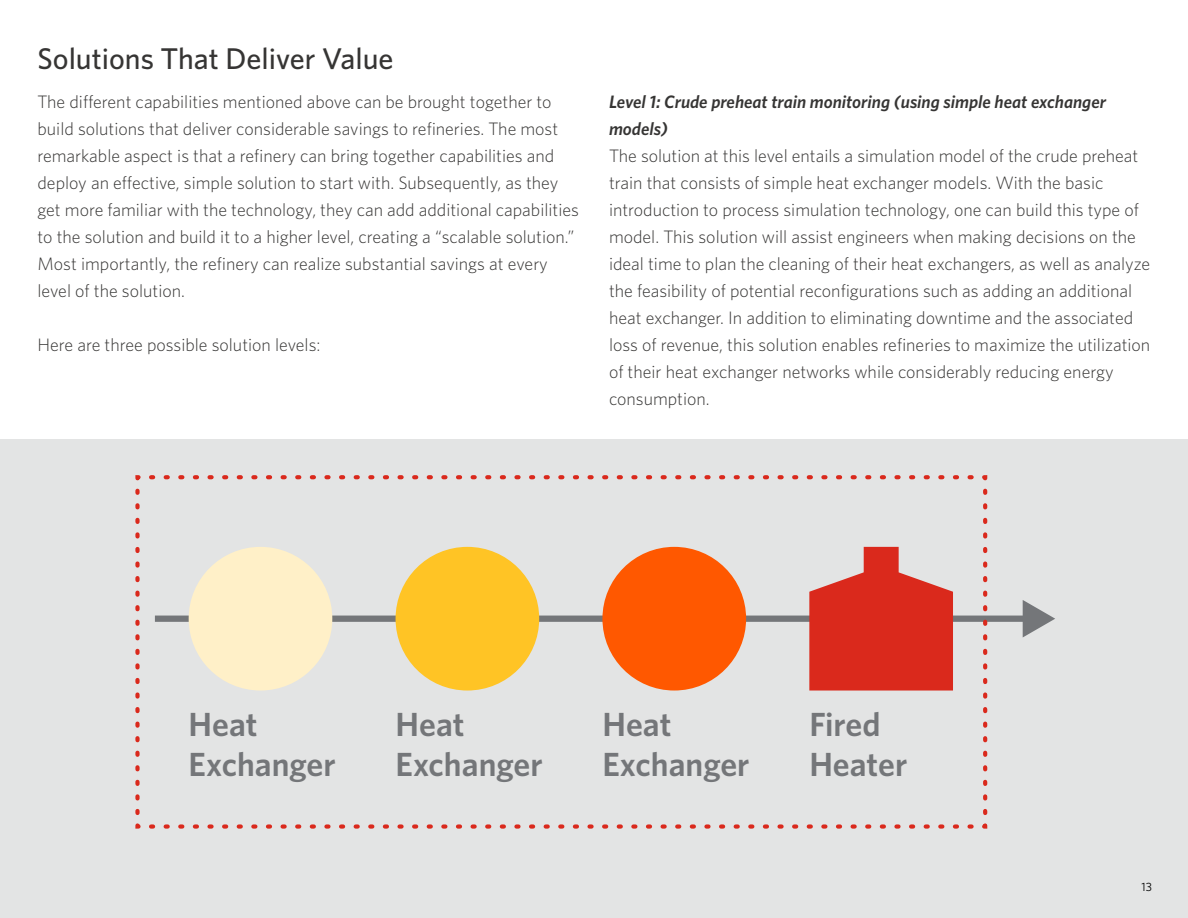
<style>
.page{position:relative;width:1188px;height:918px;background:#fff}
.page>*{position:absolute;margin:0;border:0;box-sizing:border-box;transform-origin:0 0}
.t1{font:600 33.45px/40.2px "Whitney";color:#747679}
.t2{font:500 30px "Whitney";color:#363534}
.t3{font:300 18px/27px "Whitney";color:#363534}
.t4{font:italic 600 18px/27px "Whitney";color:#363534}
.t5{font:12px "Whitney";color:#000}
</style>
<div class="page">
<div style="left:0;top:440px;width:1188px;height:478px;background:#e3e4e4"></div>
<div style="left:155px;top:616px;width:873px;height:6px;background:#747679"></div>
<svg style="left:1023px;top:600px;width:32px;height:37px"></svg>
<svg style="left:135px;top:823px;width:837px;height:6px"></svg>
<svg style="left:135px;top:475px;width:6px;height:338px"></svg>
<svg style="left:151px;top:475px;width:837px;height:6px"></svg>
<svg style="left:980px;top:491px;width:9px;height:338px"></svg>
<div style="left:189px;top:547px;width:143px;height:144px;background:#fff0c8;border-radius:50%"></div>
<div style="left:396px;top:547px;width:143px;height:144px;background:#ffc425;border-radius:50%"></div>
<div style="left:602px;top:547px;width:144px;height:144px;background:#ff5800;border-radius:50%"></div>
<svg style="left:809px;top:547px;width:144px;height:144px"></svg>
<h2 class="t2" style="left:38px;top:39px;width:357px">Solutions That Deliver Value</h2>
<p class="t3" style="left:38px;top:88px;width:543px">The different capabilities mentioned above can be brought together to build solutions that deliver considerable savings to refineries. The most remarkable aspect is that a refinery can bring together capabilities and deploy an effective, simple solution to start with. Subsequently, as they get more familiar with the technology, they can add additional capabilities to the solution and build it to a higher level, creating a “scalable solution.” Most importantly, the refinery can realize substantial savings at every level of the solution.</p>
<p class="t3" style="left:38px;top:331px;width:284px">Here are three possible solution levels:</p>
<p class="t4" style="left:609px;top:88px;width:499px">Level 1: Crude preheat train monitoring (using simple heat exchanger models)</p>
<p class="t3" style="left:609px;top:142px;width:543px">The solution at this level entails a simulation model of the crude preheat train that consists of simple heat exchanger models. With the basic introduction to process simulation technology, one can build this type of model. This solution will assist engineers when making decisions on the ideal time to plan the cleaning of their heat exchangers, as well as analyze the feasibility of potential reconfigurations such as adding an additional heat exchanger. In addition to eliminating downtime and the associated loss of revenue, this solution enables refineries to maximize the utilization of their heat exchanger networks while considerably reducing energy consumption.</p>
<h1 class="t1" style="left:189px;top:703px;width:149px">Heat<br>Exchanger</h1>
<h1 class="t1" style="left:396px;top:703px;width:149px">Heat<br>Exchanger</h1>
<h1 class="t1" style="left:602px;top:703px;width:149px">Heat<br>Exchanger</h1>
<h1 class="t1" style="left:809px;top:703px;width:100px">Fired<br>Heater</h1>
<p class="t5" style="left:1141px;top:879px;width:12px">13</p>
</div>
